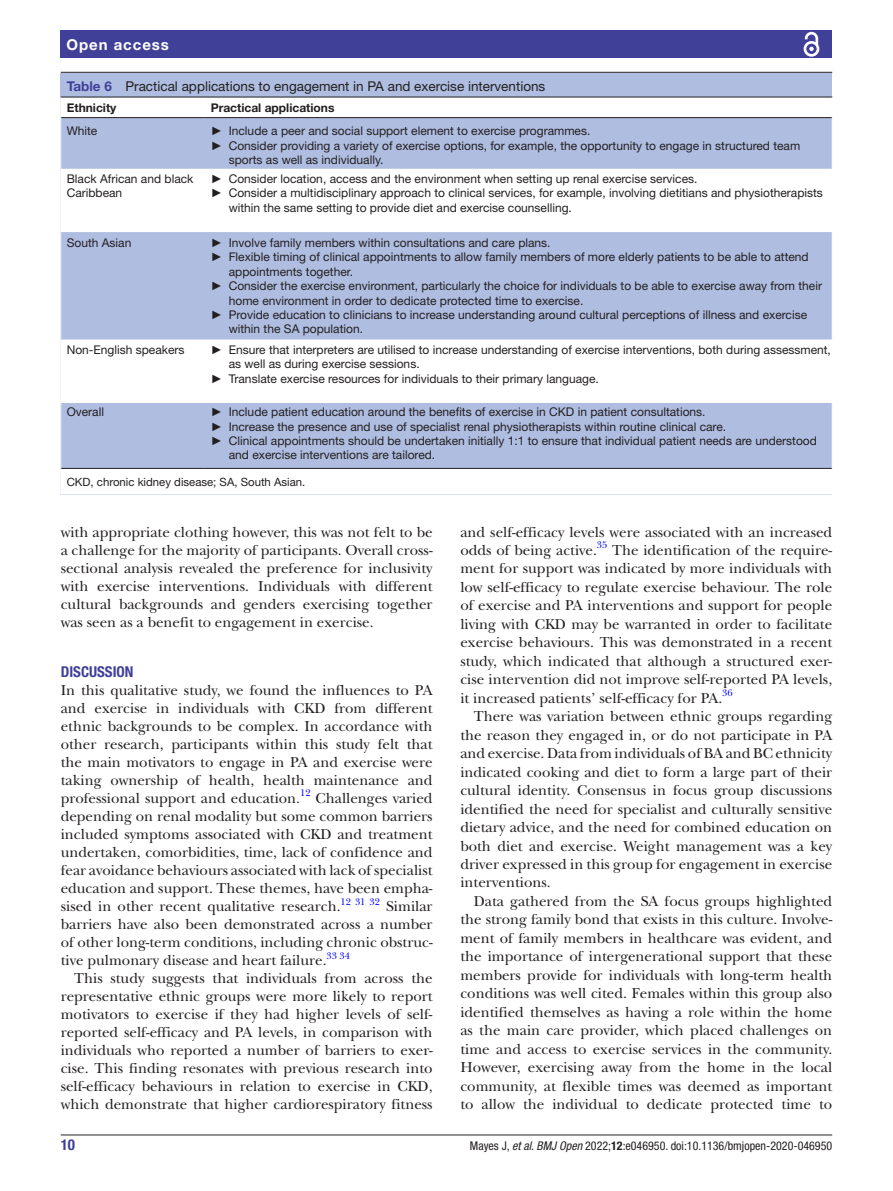
<style>
.page{position:relative;width:893px;height:1191px;background:#fff}
.page>*{position:absolute;margin:0;border:0;box-sizing:border-box;transform-origin:0 0}
.t1{font:15px/18.5px "New Baskerville";color:#231f20;text-align:justify}
.t2{font:700 condensed 15px "Helvetica Neue LT Std";color:#414099}
.t3{font:700 15px "Helvetica Neue LT Std";letter-spacing:.065em;color:#fff}
.t4{font:13.5px "Helvetica Neue LT Std";color:#231f20}
.t5{font:12px/14.4px "Helvetica Neue LT Std";color:#231f20}
.t6{font:condensed 12px "Helvetica Neue LT Std";color:#231f20}
.t7{font:700 12px "Helvetica Neue LT Std";color:#231f20}
.t8{font:11.4px "Helvetica Neue LT Std";color:#231f20}
.t9{font:9.9px "New Baskerville";color:#00f}
.s1{font-weight:700;color:#414099}
.s2{font-family:"Arial"}
.s3{font-style:italic}
.s4{font-weight:700}
</style>
<div class="page">
<hr style="left:61px;top:1134px;width:771px;height:1px;background:#231f20">
<div style="left:61px;top:31px;width:771px;height:27px;background:#414099"></div>
<svg style="left:803px;top:31px;width:17px;height:26px"></svg>
<div style="left:61px;top:73px;width:771px;height:421px;background:#afbde1"></div>
<hr style="left:61px;top:72px;width:771px;height:1px;background:#231f20">
<div style="left:61px;top:98px;width:771px;height:396px;background:#fff"></div>
<svg style="left:61px;top:118px;width:771px;height:350px"></svg>
<hr style="left:61px;top:97px;width:144px;height:1px;background:#231f20">
<hr style="left:61px;top:117px;width:144px;height:1px;background:#231f20">
<hr style="left:205px;top:97px;width:627px;height:1px;background:#231f20">
<hr style="left:205px;top:117px;width:627px;height:1px;background:#231f20">
<hr style="left:61px;top:468px;width:144px;height:1px;background:#231f20">
<hr style="left:205px;top:468px;width:627px;height:1px;background:#231f20">
<svg style="left:60px;top:97px;width:1px;height:21px"></svg>
<svg style="left:60px;top:468px;width:1px;height:26px"></svg>
<hr style="left:67px;top:485px;width:765px;height:1px;background:#fff">
<p class="t3" style="left:66px;top:35px;width:104px">Open access</p>
<p class="t4" style="left:67px;top:78px;width:480px"><span class="s1">Table 6</span> Practical applications to engagement in PA and exercise interventions</p>
<p class="t7" style="left:67px;top:100px;width:51px">Ethnicity</p>
<p class="t7" style="left:211px;top:100px;width:125px">Practical applications</p>
<p class="t5" style="left:67px;top:124px;width:32px">White</p>
<p class="t5" style="left:211px;top:124px;width:381px"><span class="s2">►</span> Include a peer and social support element to exercise programmes.</p>
<p class="t5" style="left:211px;top:138px;width:591px"><span class="s2">►</span> Consider providing a variety of exercise options, for example, the opportunity to engage in structured team</p>
<p class="t5" style="left:229px;top:152px;width:156px">sports as well as individually.</p>
<p class="t5" style="left:67px;top:171px;width:128px">Black African and black<br>Caribbean</p>
<p class="t5" style="left:211px;top:171px;width:488px"><span class="s2">►</span> Consider location, access and the environment when setting up renal exercise services.</p>
<p class="t5" style="left:211px;top:186px;width:614px"><span class="s2">►</span> Consider a multidisciplinary approach to clinical services, for example, involving dietitians and physiotherapists</p>
<p class="t5" style="left:229px;top:200px;width:345px">within the same setting to provide diet and exercise counselling.</p>
<p class="t5" style="left:67px;top:235px;width:66px">South Asian</p>
<p class="t5" style="left:211px;top:235px;width:341px"><span class="s2">►</span> Involve family members within consultations and care plans.</p>
<p class="t5" style="left:211px;top:250px;width:599px"><span class="s2">►</span> Flexible timing of clinical appointments to allow family members of more elderly patients to be able to attend</p>
<p class="t5" style="left:229px;top:264px;width:126px">appointments together.</p>
<p class="t5" style="left:211px;top:278px;width:613px"><span class="s2">►</span> Consider the exercise environment, particularly the choice for individuals to be able to exercise away from their</p>
<p class="t5" style="left:229px;top:293px;width:356px">home environment in order to dedicate protected time to exercise.</p>
<p class="t5" style="left:211px;top:307px;width:598px"><span class="s2">►</span> Provide education to clinicians to increase understanding around cultural perceptions of illness and exercise</p>
<p class="t5" style="left:229px;top:322px;width:136px">within the SA population.</p>
<p class="t5" style="left:67px;top:342px;width:119px">Non-English speakers</p>
<p class="t5" style="left:211px;top:342px;width:622px"><span class="s2">►</span> Ensure that interpreters are utilised to increase understanding of exercise interventions, both during assessment,</p>
<p class="t5" style="left:229px;top:357px;width:192px">as well as during exercise sessions.</p>
<p class="t5" style="left:211px;top:371px;width:390px"><span class="s2">►</span> Translate exercise resources for individuals to their primary language.</p>
<p class="t5" style="left:67px;top:404px;width:39px">Overall</p>
<p class="t5" style="left:211px;top:404px;width:496px"><span class="s2">►</span> Include patient education around the benefits of exercise in CKD in patient consultations.</p>
<p class="t5" style="left:211px;top:419px;width:517px"><span class="s2">►</span> Increase the presence and use of specialist renal physiotherapists within routine clinical care.</p>
<p class="t5" style="left:211px;top:433px;width:608px"><span class="s2">►</span> Clinical appointments should be undertaken initially 1:1 to ensure that individual patient needs are understood</p>
<p class="t5" style="left:229px;top:448px;width:208px">and exercise interventions are tailored.</p>
<p class="t8" style="left:67px;top:475px;width:240px">CKD, chronic kidney disease; SA, South Asian.</p>
<p class="t1" style="left:61px;top:523px;width:373px;line-height:18px">with appropriate clothing however, this was not felt to be a challenge for the majority of participants. Overall cross&shy;sectional analysis revealed the preference for inclusivity with exercise interventions. Individuals with different cultural backgrounds and genders exercising together was seen as a benefit to engagement in exercise.</p>
<p class="t2" style="left:61px;top:663px;width:74px">DISCUSSION</p>
<p class="t1" style="left:61px;top:681px;width:373px;line-height:18px">In this qualitative study, we found the influences to PA and exercise in individuals with CKD from different ethnic backgrounds to be complex. In accordance with other research, participants within this study felt that the main motivators to engage in PA and exercise were taking ownership of health, health maintenance and professional support and education.</p>
<p class="t9" style="left:300px;top:787px;width:12px">12</p>
<p class="t1" style="left:61px;top:789px;width:373px;line-height:18px;text-indent:255px">Challenges varied depending on renal modality but some common barriers included symptoms associated with CKD and treatment undertaken, comorbidities, time, lack of confidence and fear avoidance behaviours associated with lack of specialist education and support. These themes, have been empha&shy;sised in other recent qualitative research.</p>
<p class="t9" style="left:341px;top:895px;width:41px">12 31 32</p>
<p class="t1" style="left:61px;top:897px;width:373px;line-height:18px;text-indent:325px">Similar barriers have also been demonstrated across a number of other long-term conditions, including chronic obstruc&shy;tive pulmonary disease and heart failure.</p>
<p class="t9" style="left:327px;top:949px;width:25px">33 34</p>
<p class="t1" style="left:61px;top:969px;width:373px;line-height:18px;text-indent:14px">This study suggests that individuals from across the representative ethnic groups were more likely to report motivators to exercise if they had higher levels of self&shy;reported self-efficacy and PA levels, in comparison with individuals who reported a number of barriers to exer&shy;cise. This finding resonates with previous research into self-efficacy behaviours in relation to exercise in CKD, which demonstrate that higher cardiorespiratory fitness</p>
<p class="t1" style="left:460px;top:522px;width:373px">and self-efficacy levels were associated with an increased odds of being active.</p>
<p class="t9" style="left:597px;top:539px;width:12px">35</p>
<p class="t1" style="left:460px;top:541px;width:373px;text-indent:152px">The identification of the require&shy;ment for support was indicated by more individuals with low self-efficacy to regulate exercise behaviour. The role of exercise and PA interventions and support for people living with CKD may be warranted in order to facilitate exercise behaviours. This was demonstrated in a recent study, which indicated that although a structured exer&shy;cise intervention did not improve self-reported PA levels, it increased patients’ self-efficacy for PA.</p>
<p class="t9" style="left:722px;top:687px;width:12px">36</p>
<p class="t1" style="left:460px;top:707px;width:373px;text-indent:14px">There was variation between ethnic groups regarding the reason they engaged in, or do not participate in PA and exercise. Data from individuals of BA and BC ethnicity indicated cooking and diet to form a large part of their cultural identity. Consensus in focus group discussions identified the need for specialist and culturally sensitive dietary advice, and the need for combined education on both diet and exercise. Weight management was a key driver expressed in this group for engagement in exercise interventions.</p>
<p class="t1" style="left:460px;top:892px;width:373px;text-indent:14px">Data gathered from the SA focus groups highlighted the strong family bond that exists in this culture. Involve&shy;ment of family members in healthcare was evident, and the importance of intergenerational support that these members provide for individuals with long-term health conditions was well cited. Females within this group also identified themselves as having a role within the home as the main care provider, which placed challenges on time and access to exercise services in the community.<br>However, exercising away from the home in the local community, at flexible times was deemed as important to allow the individual to dedicate protected time to</p>
<p class="t2" style="left:61px;top:1135px;width:16px">10</p>
<p class="t6" style="left:470px;top:1138px;width:364px">Mayes J, <span class="s3">et al</span>. <span class="s3">BMJ Open</span> 2022;<span class="s4">12</span>:e046950. doi:10.1136/bmjopen-2020-046950</p>
</div>
